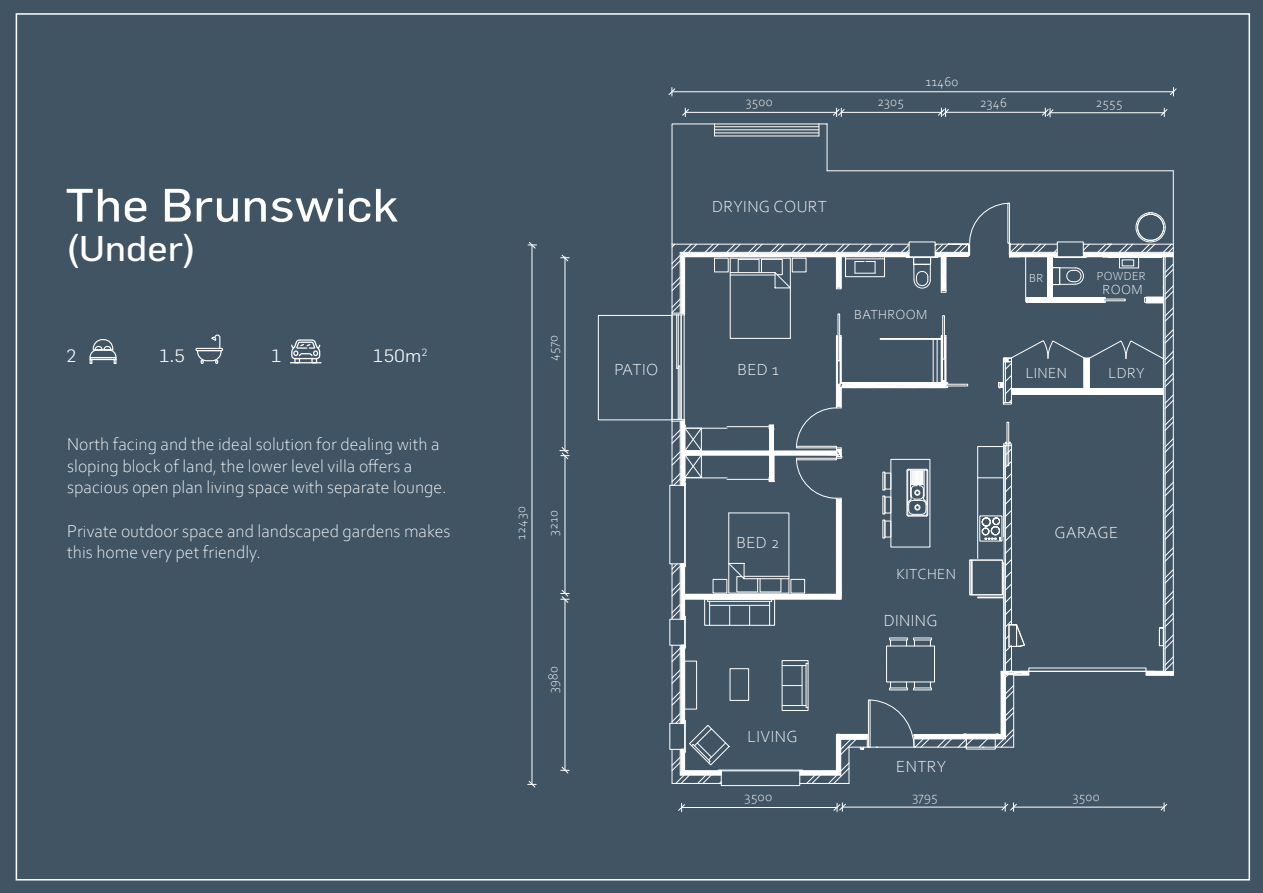
<style>
.page{position:relative;width:1263px;height:893px;background:#415464}
.page>*{position:absolute;margin:0;border:0;box-sizing:border-box;transform-origin:0 0}
.t1{font:45.9px "Flama";color:#fff;scale:1.11 1}
.t2{font:35.1px "Flama";color:#fff;scale:1.11 1}
.t3{font:300 18px/21.6px "Corbel";color:#fff}
.t4{font:300 17.55px "Flama";color:#fff;scale:1.11 1}
.t5{font:300 16.8px "Corbel";letter-spacing:.025em;color:#fff}
.t6{font:300 15.3px "Corbel";letter-spacing:.025em;color:#fff}
.t7{font:300 13.8px "Corbel";letter-spacing:.025em;color:#fff}
.t8{font:300 13.5px "Corbel";letter-spacing:.025em;color:#fff}
.t9{font:300 13.5px "Corbel";letter-spacing:.025em;color:#fff;scale:1.05 1}
.t10{font:300 12.3px "Corbel";letter-spacing:.025em;color:#fff}
</style>
<div class="page">
<svg style="left:291px;top:339px;width:29px;height:23px"></svg>
<hr style="left:290px;top:362px;width:32px;height:1px;background:#fff">
<div style="left:195px;top:348px;width:28px;height:3px;border:1px solid #fff"></div>
<svg style="left:196px;top:334px;width:26px;height:30px"></svg>
<svg style="left:89px;top:339px;width:28px;height:25px"></svg>
<div style="left:721px;top:770px;width:79px;height:16px;border:1px solid #fff"></div>
<hr style="left:565px;top:599px;width:1px;height:171px;background:#fff">
<svg style="left:561px;top:767px;width:8px;height:6px"></svg>
<hr style="left:565px;top:456px;width:1px;height:137px;background:#fff">
<svg style="left:561px;top:590px;width:8px;height:13px"></svg>
<svg style="left:560px;top:447px;width:9px;height:12px"></svg>
<svg style="left:561px;top:255px;width:8px;height:6px"></svg>
<hr style="left:532px;top:245px;width:1px;height:539px;background:#fff">
<svg style="left:528px;top:781px;width:8px;height:6px"></svg>
<svg style="left:528px;top:242px;width:8px;height:7px"></svg>
<hr style="left:565px;top:256px;width:1px;height:196px;background:#fff">
<hr style="left:842px;top:807px;width:163px;height:1px;background:#fff">
<svg style="left:1001px;top:803px;width:16px;height:8px"></svg>
<svg style="left:1160px;top:803px;width:7px;height:8px"></svg>
<hr style="left:1013px;top:807px;width:151px;height:1px;background:#fff">
<hr style="left:685px;top:112px;width:151px;height:1px;background:#fff">
<svg style="left:682px;top:108px;width:7px;height:9px"></svg>
<svg style="left:833px;top:108px;width:12px;height:9px"></svg>
<hr style="left:841px;top:112px;width:100px;height:1px;background:#fff">
<svg style="left:938px;top:108px;width:11px;height:9px"></svg>
<hr style="left:945px;top:112px;width:100px;height:1px;background:#fff">
<hr style="left:1050px;top:112px;width:114px;height:1px;background:#fff">
<svg style="left:1161px;top:108px;width:6px;height:9px"></svg>
<svg style="left:668px;top:88px;width:7px;height:8px"></svg>
<svg style="left:1170px;top:88px;width:7px;height:8px"></svg>
<hr style="left:672px;top:91px;width:501px;height:1px;background:#fff">
<div style="left:598px;top:315px;width:74px;height:105px;border:1px solid #fff"></div>
<svg style="left:1042px;top:108px;width:11px;height:9px"></svg>
<svg style="left:678px;top:803px;width:7px;height:9px"></svg>
<svg style="left:833px;top:803px;width:13px;height:9px"></svg>
<hr style="left:682px;top:807px;width:155px;height:1px;background:#fff">
<svg style="left:671px;top:124px;width:504px;height:660px"></svg>
<h1 class="t1" style="left:65px;top:177px;width:302px">The Brunswick</h1>
<h2 class="t2" style="left:65px;top:227px;width:120px">(Under)</h2>
<p class="t4" style="left:66px;top:345px;width:11px">2</p>
<p class="t4" style="left:159px;top:345px;width:25px">1.5</p>
<p class="t4" style="left:271px;top:345px;width:11px">1</p>
<p class="t4" style="left:373px;top:345px;width:51px">150m<sup>2</sup></p>
<p class="t3" style="left:67px;top:433px;width:381px">North facing and the ideal solution for dealing with a sloping block of land, the lower level villa offers a spacious open plan living space with separate lounge.</p>
<p class="t3" style="left:67px;top:519px;width:385px">Private outdoor space and landscaped gardens makes this home very pet friendly.</p>
<p class="t8" style="left:544px;top:361px;width:28px;rotate:-90deg">4570</p>
<p class="t8" style="left:512px;top:540px;width:35px;rotate:-90deg">12430</p>
<p class="t8" style="left:544px;top:536px;width:28px;rotate:-90deg">3210</p>
<p class="t8" style="left:544px;top:693px;width:28px;rotate:-90deg">3980</p>
<p class="t5" style="left:614px;top:359px;width:45px">PATIO</p>
<p class="t8" style="left:926px;top:72px;width:34px">11460</p>
<p class="t8" style="left:746px;top:93px;width:28px">3500</p>
<p class="t8" style="left:877px;top:93px;width:28px">2305</p>
<p class="t8" style="left:980px;top:94px;width:28px">2346</p>
<p class="t8" style="left:1095px;top:94px;width:28px">2555</p>
<p class="t5" style="left:712px;top:195px;width:116px">DRYING COURT</p>
<p class="t5" style="left:737px;top:359px;width:43px">BED 1</p>
<p class="t7" style="left:854px;top:305px;width:75px">BATHROOM</p>
<p class="t10" style="left:1029px;top:270px;width:16px">BR</p>
<p class="t6" style="left:1026px;top:363px;width:43px">LINEN</p>
<p class="t10" style="left:1097px;top:268px;width:50px">POWDER</p>
<p class="t7" style="left:1103px;top:280px;width:42px">ROOM</p>
<p class="t6" style="left:1108px;top:363px;width:37px">LDRY</p>
<p class="t5" style="left:736px;top:531px;width:45px">BED 2</p>
<p class="t5" style="left:747px;top:725px;width:52px">LIVING</p>
<p class="t9" style="left:744px;top:788px;width:28px">3500</p>
<p class="t6" style="left:897px;top:564px;width:61px">KITCHEN</p>
<p class="t5" style="left:884px;top:610px;width:56px">DINING</p>
<p class="t5" style="left:896px;top:755px;width:51px">ENTRY</p>
<p class="t5" style="left:1055px;top:522px;width:65px">GARAGE</p>
<p class="t8" style="left:912px;top:788px;width:27px">3795</p>
<p class="t8" style="left:1073px;top:788px;width:28px">3500</p>
</div>
